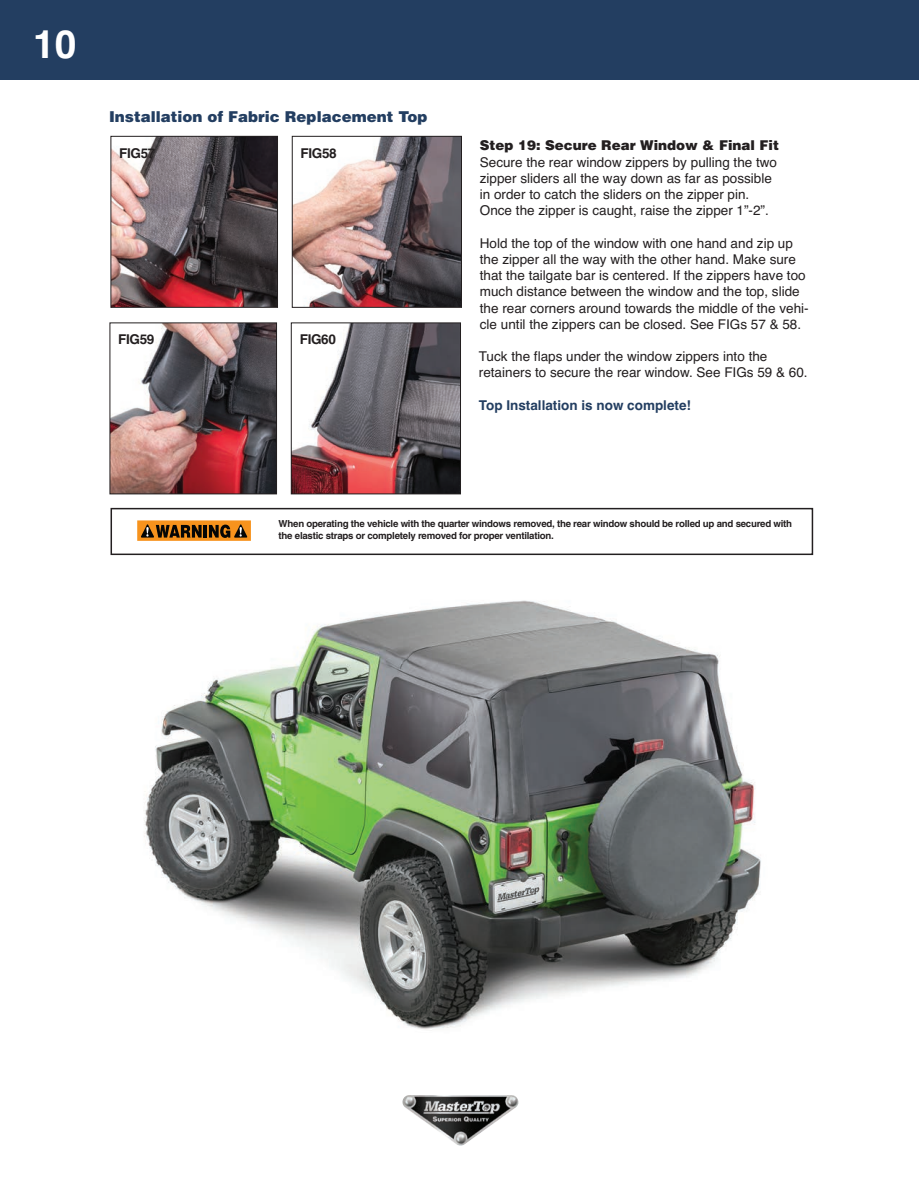
<style>
.page{position:relative;width:919px;height:1188px;background:#fff}
.page>*{position:absolute;margin:0;border:0;box-sizing:border-box;transform-origin:0 0}
.t1{font:700 39px "Helvetica";color:#fff}
.t2{font:900 15px "Helvetica";color:#233e61}
.t3{font:13.5px/16.2px "Helvetica";color:#231f20}
.t4{font:900 13.5px "Helvetica";color:#231f20}
.t5{font:700 13.5px "Helvetica";color:#233e61}
.t6{font:700 condensed 13.5px "Helvetica";letter-spacing:-.025em;color:#231f20}
.t7{font:700 condensed 9.6px/12px "Helvetica";letter-spacing:-.025em;color:#231f20}
</style>
<div class="page">
<div style="left:0;top:0;width:918px;height:79px;background:#233e61"></div>
<img style="left:402px;top:1095px;width:116px;height:50px">
<img style="left:112px;top:138px;width:164px;height:168px">
<div style="left:110px;top:136px;width:168px;height:172px;border:1px solid #231f20"></div>
<img style="left:294px;top:138px;width:166px;height:168px">
<div style="left:292px;top:136px;width:170px;height:172px;border:1px solid #231f20"></div>
<img style="left:111px;top:324px;width:164px;height:168px">
<div style="left:109px;top:322px;width:168px;height:172px;border:1px solid #231f20"></div>
<img style="left:293px;top:324px;width:166px;height:168px">
<div style="left:291px;top:322px;width:170px;height:172px;border:1px solid #231f20"></div>
<svg style="left:137px;top:520px;width:114px;height:21px;background:#a6681e"></svg>
<div style="left:110px;top:508px;width:703px;height:47px;border:2px solid #231f20"></div>
<img style="left:144px;top:600px;width:617px;height:429px">
<h1 class="t1" style="left:33px;top:22px;width:45px">10</h1>
<p class="t2" style="left:109px;top:106px;width:320px">Installation of Fabric Replacement Top</p>
<p class="t6" style="left:119px;top:148px;width:38px">FIG57</p>
<p class="t6" style="left:300px;top:148px;width:38px">FIG58</p>
<p class="t6" style="left:118px;top:335px;width:38px">FIG59</p>
<p class="t6" style="left:300px;top:335px;width:38px">FIG60</p>
<p class="t4" style="left:480px;top:136px;width:300px">Step 19: Secure Rear Window &amp; Final Fit</p>
<p class="t3" style="left:480px;top:154px;width:299px">Secure the rear window zippers by pulling the two zipper sliders all the way down as far as possible in order to catch the sliders on the zipper pin.<br>Once the zipper is caught, raise the zipper 1”-2”.</p>
<p class="t3" style="left:480px;top:235px;width:330px">Hold the top of the window with one hand and zip up the zipper all the way with the other hand. Make sure that the tailgate bar is centered. If the zippers have too much distance between the window and the top, slide the rear corners around towards the middle of the vehi&shy;cle until the zippers can be closed. See FIGs 57 &amp; 58.</p>
<p class="t3" style="left:479px;top:348px;width:330px">Tuck the flaps under the window zippers into the retainers to secure the rear window. See FIGs 59 &amp; 60.</p>
<p class="t5" style="left:479px;top:397px;width:214px">Top Installation is now complete!</p>
<p class="t7" style="left:278px;top:519px;width:515px">When operating the vehicle with the quarter windows removed, the rear window should be rolled up and secured with the elastic straps or completely removed for proper ventilation.</p>
</div>
